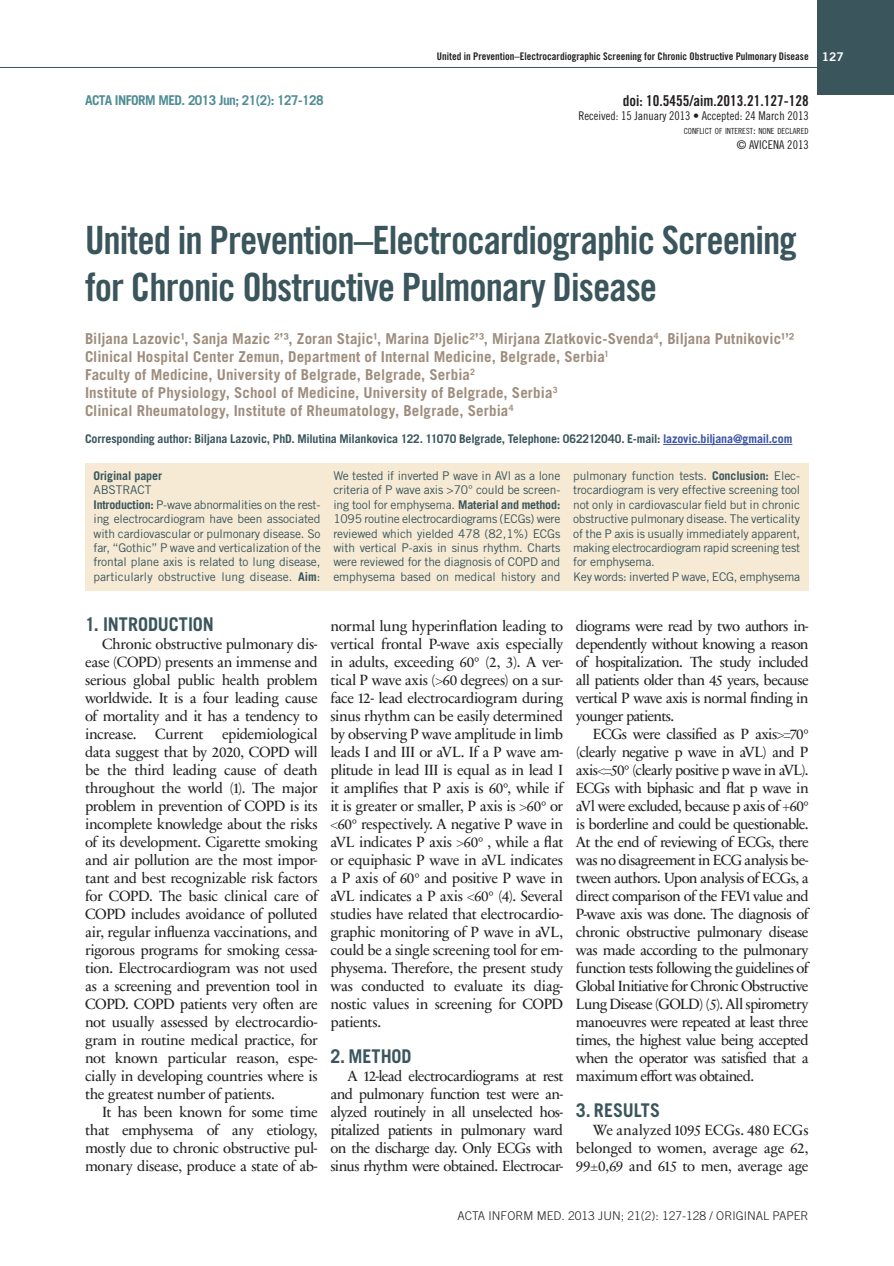
<style>
.page{position:relative;width:894px;height:1266px;background:#fff}
.page>*{position:absolute;margin:0;border:0;box-sizing:border-box;transform-origin:0 0}
.t1{font:39px/46.8px "Trade Gothic LT Std Bd Cn 20";letter-spacing:-.025em;color:#3a555c}
.t2{font:700 18.9px "Trade Gothic LT Std";color:#3a555c;scale:.95 1}
.t3{font:15px/18px "Sabon Next LT";letter-spacing:-.03em;color:#231f20;text-align:justify}
.t4{font:700 15px/18px "Trade Gothic LT Std";letter-spacing:.005em;color:#9e8d7d}
.t5{font:15px "Trade Gothic LT Std Bd Cn 20";color:#231f20}
.t6{font:700 13.5px "Trade Gothic LT Std";letter-spacing:-.04em;color:#508d95}
.t7{font:12px/14.4px "Trade Gothic LT Std";letter-spacing:-.01em;color:#3a555c}
.t8{font:700 12px "Trade Gothic LT Std";letter-spacing:-.02em;color:#3a555c}
.t9{font:12px "Trade Gothic LT Std Cn 18";color:#231f20}
.t10{font:300 12px "Trade Gothic LT Std";color:#231f20}
.t11{font:12px "Trade Gothic LT Std Bd 2";color:#fff}
.t12{font:10.5px "Trade Gothic LT Std Bd Cn 20";color:#231f20}
.t13{font:8.4px "Trade Gothic LT Std Cn 18";color:#231f20}
.s1{font-size:12px}
.s2{color:#3a53a3}
.s3{font-weight:700}
</style>
<div class="page">
<hr style="left:0;top:67px;width:893px;height:1px;background:#3a555c">
<div style="left:817px;top:0;width:76px;height:95px;background:#3a555c"></div>
<hr style="left:662px;top:444px;width:130px;height:1px;background:#3a53a3">
<div style="left:85px;top:463px;width:723px;height:127px;background:#f6ead4"></div>
<p class="t12" style="left:436px;top:50px;width:373px">United in Prevention–Electrocardiographic Screening for Chronic Obstructive Pulmonary Disease</p>
<p class="t6" style="left:85px;top:91px;width:8px">ACTA</p>
<p class="t6" style="left:115px;top:91px;width:8px">INFORM</p>
<p class="t6" style="left:158px;top:91px;width:166px">MED. 2013 Jun; 21(2): 127-128</p>
<p class="t5" style="left:622px;top:91px;width:187px">doi: 10.5455/aim.2013.21.127-128</p>
<p class="t9" style="left:578px;top:109px;width:231px">Received: 15 January 2013 • Accepted: 24 March 2013</p>
<p class="t13" style="left:683px;top:126px;width:126px">CONFLICT OF INTEREST<span class="s1">:</span> NONE DECLARED</p>
<p class="t9" style="left:736px;top:137px;width:73px">© AVICENA 2013</p>
<p class="t11" style="left:821px;top:49px;width:23px">127</p>
<h1 class="t1" style="left:85px;top:216px;width:713px">United in Prevention–Electrocardiographic Screening for Chronic Obstructive Pulmonary Disease</h1>
<p class="t4" style="left:85px;top:329px;width:710px">Biljana Lazovic¹, Sanja Mazic ²’³, Zoran Stajic¹, Marina Djelic²’³, Mirjana Zlatkovic-Svenda<sup>4</sup>, Biljana Putnikovic¹’²<br>Clinical Hospital Center Zemun, Department of Internal Medicine, Belgrade, Serbia<sup>1<br></sup>Faculty of Medicine, University of Belgrade, Belgrade, Serbia<sup>2<br></sup>Institute of Physiology, School of Medicine, University of Belgrade, Serbia<sup>3<br></sup>Clinical Rheumatology, Institute of Rheumatology, Belgrade, Serbia<sup>4</sup></p>
<p class="t8" style="left:85px;top:431px;width:708px">Corresponding author: Biljana Lazovic, PhD. Milutina Milankovica 122. 11070 Belgrade, Telephone: 062212040. E-mail: <span class="s2">lazovic.biljana@gmail.com</span></p>
<p class="t8" style="left:93px;top:468px;width:70px">Original paper</p>
<p class="t7" style="left:93px;top:483px;width:228px">ABSTRACT<br><span class="s3">Introduction:</span> P-wave abnormalities on the rest&shy;ing electrocardiogram have been associated with cardiovascular or pulmonary disease. So far, “Gothic” P wave and verticalization of the frontal plane axis is related to lung disease, particularly obstructive lung disease. <span class="s3">Aim</span>:</p>
<p class="t7" style="left:333px;top:468px;width:228px;text-align:justify">We tested if inverted P wave in AVl as a lone criteria of P wave axis &gt;70° could be screen&shy;ing tool for emphysema. <span class="s3">Material and method:<br></span>1095 routine electrocardiograms (ECGs) were reviewed which yielded 478 (82,1%) ECGs with vertical P-axis in sinus rhythm. Charts were reviewed for the diagnosis of COPD and emphysema based on medical history and</p>
<p class="t7" style="left:573px;top:468px;width:228px">pulmonary function tests. <span class="s3">Conclusion:</span> Elec&shy;trocardiogram is very effective screening tool not only in cardiovascular field but in chronic obstructive pulmonary disease. The verticality of the P axis is usually immediately apparent, making electrocardiogram rapid screening test for emphysema.<br>Key words: inverted P wave, ECG, emphysema</p>
<p class="t2" style="left:85px;top:612px;width:137px">1. Introduction</p>
<p class="t3" style="left:85px;top:635px;width:234px;text-indent:17px">Chronic obstructive pulmonary dis&shy;ease (COPD) presents an immense and serious global public health problem worldwide. It is a four leading cause of mortality and it has a tendency to increase. Current epidemiological data suggest that by 2020, COPD will be the third leading cause of death throughout the world (1). The major problem in prevention of COPD is its incomplete knowledge about the risks of its development. Cigarette smoking and air pollution are the most impor&shy;tant and best recognizable risk factors for COPD. The basic clinical care of COPD includes avoidance of polluted air, regular influenza vaccinations, and rigorous programs for smoking cessa&shy;tion. Electrocardiogram was not used as a screening and prevention tool in COPD. COPD patients very often are not usually assessed by electrocardio&shy;gram in routine medical practice, for not known particular reason, espe&shy;cially in developing countries where is the greatest number of patients.</p>
<p class="t3" style="left:85px;top:1103px;width:234px;text-indent:17px">It has been known for some time that emphysema of any etiology, mostly due to chronic obstructive pul&shy;monary disease, produce a state of ab-</p>
<p class="t3" style="left:330px;top:617px;width:234px">normal lung hyperinflation leading to vertical frontal P-wave axis especially in adults, exceeding 60° (2, 3). A ver&shy;tical P wave axis (&gt;60 degrees) on a sur&shy;face 12- lead electrocardiogram during sinus rhythm can be easily determined by observing P wave amplitude in limb leads I and III or aVL. If a P wave am&shy;plitude in lead III is equal as in lead I it amplifies that P axis is 60°, while if it is greater or smaller, P axis is &gt;60° or &lt;60° respectively. A negative P wave in aVL indicates P axis &gt;60° , while a flat or equiphasic P wave in aVL indicates a P axis of 60° and positive P wave in aVL indicates a P axis &lt;60° (4). Several studies have related that electrocardio&shy;graphic monitoring of P wave in aVL, could be a single screening tool for em&shy;physema. Therefore, the present study was conducted to evaluate its diag&shy;nostic values in screening for COPD patients.</p>
<p class="t2" style="left:330px;top:1044px;width:87px">2. Method</p>
<p class="t3" style="left:330px;top:1067px;width:234px;text-indent:17px">A 12-lead electrocardiograms at rest and pulmonary function test were an&shy;alyzed routinely in all unselected hos&shy;pitalized patients in pulmonary ward on the discharge day. Only ECGs with sinus rhythm were obtained. Electrocar-</p>
<p class="t3" style="left:575px;top:617px;width:234px">diograms were read by two authors in&shy;dependently without knowing a reason of hospitalization. The study included all patients older than 45 years, because vertical P wave axis is normal finding in younger patients.</p>
<p class="t3" style="left:575px;top:725px;width:234px;text-indent:17px">ECGs were classified as P axis&gt;=70° (clearly negative p wave in aVL) and P axis&lt;=50° (clearly positive p wave in aVL).<br>ECGs with biphasic and flat p wave in aVl were excluded, because p axis of +60° is borderline and could be questionable.<br>At the end of reviewing of ECGs, there was no disagreement in ECG analysis be&shy;tween authors. Upon analysis of ECGs, a direct comparison of the FEV1 value and P-wave axis was done. The diagnosis of chronic obstructive pulmonary disease was made according to the pulmonary function tests following the guidelines of Global Initiative for Chronic Obstructive Lung Disease (GOLD) (5). All spirometry manoeuvres were repeated at least three times, the highest value being accepted when the operator was satisfied that a maximum effort was obtained.</p>
<p class="t2" style="left:575px;top:1098px;width:90px">3. Results</p>
<p class="t3" style="left:575px;top:1121px;width:234px;text-indent:17px">We analyzed 1095 ECGs. 480 ECGs belonged to women, average age 62, 99±0,69 and 615 to men, average age</p>
<p class="t10" style="left:457px;top:1209px;width:352px">ACTA IN FORM MED. 2013 JUN; 21(2): 127-128 / ORIGINAL PAPER</p>
</div>
